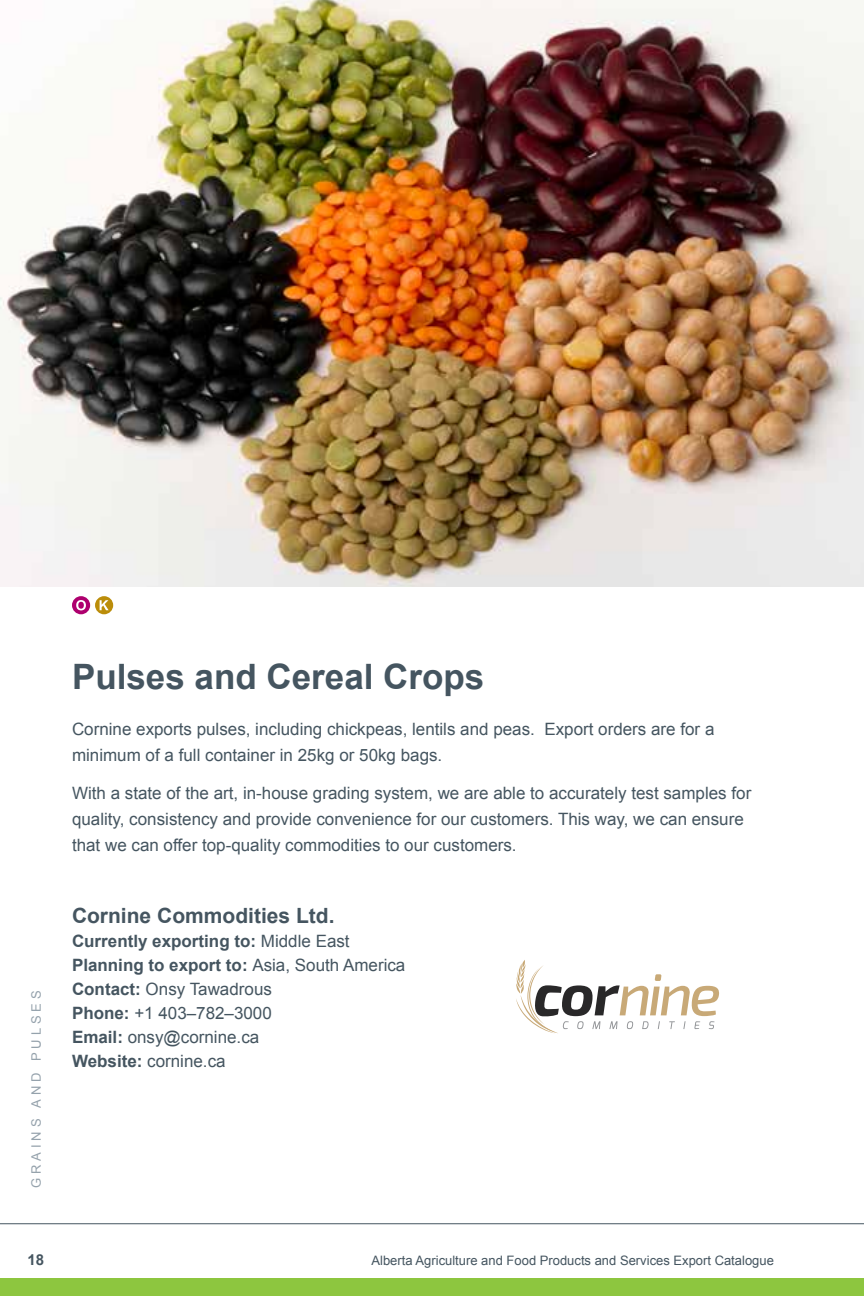
<style>
.page{position:relative;width:864px;height:1296px;background:#fff}
.page>*{position:absolute;margin:0;border:0;box-sizing:border-box;transform-origin:0 0}
.t1{font:700 35px "Arial";color:#455560}
.t2{font:700 21px "Arial";color:#455560}
.t3{font:17px/24px "Arial";color:#455560}
.t4{font:700 15px "Arial";color:#455560}
.t5{font:13px "Arial";color:#455560}
.t6{font:13px "Arial";letter-spacing:.3em;color:#95a2ac}
.s1{font-weight:700}
</style>
<div class="page">
<hr style="left:0;top:1223px;width:864px;height:1px;background:#455560">
<div style="left:0;top:1278px;width:864px;height:18px;background:#8dc63f"></div>
<svg style="left:516px;top:960px;width:204px;height:73px"></svg>
<img style="left:0;top:0;width:864px;height:586px">
<div style="left:72px;top:596px;width:18px;height:18px;background:#ae006e;border-radius:50%"></div>
<svg style="left:76px;top:600px;width:10px;height:10px"></svg>
<svg style="left:95px;top:596px;width:18px;height:18px"></svg>
<svg style="left:100px;top:600px;width:9px;height:10px"></svg>
<p class="t6" style="left:28px;top:1188px;width:199px;rotate:-90deg">GRAINS AND PULSES</p>
<h1 class="t1" style="left:72px;top:653px;width:414px">Pulses and Cereal Crops</h1>
<p class="t3" style="left:72px;top:716px;width:644px;line-height:26px">Cornine exports pulses, including chickpeas, lentils and peas. Export orders are for a minimum of a full container in 25kg or 50kg bags.</p>
<p class="t3" style="left:72px;top:780px;width:681px;line-height:26px">With a state of the art, in-house grading system, we are able to accurately test samples for quality, consistency and provide convenience for our customers. This way, we can ensure that we can offer top-quality commodities to our customers.</p>
<p class="t2" style="left:72px;top:902px;width:264px">Cornine Commodities Ltd.</p>
<p class="t3" style="left:72px;top:929px;width:335px"><span class="s1">Currently exporting to:</span> Middle East<br><span class="s1">Planning to export to:</span> Asia, South America<br><span class="s1">Contact:</span> Onsy Tawadrous<br><span class="s1">Phone:</span> +1 403–782–3000<br><span class="s1">Email:</span> onsy@cornine.ca<br><span class="s1">Website:</span> cornine.ca</p>
<p class="t4" style="left:28px;top:1250px;width:18px">18</p>
<p class="t5" style="left:371px;top:1252px;width:404px">Alberta Agriculture and Food Products and Services Export Catalogue</p>
</div>
